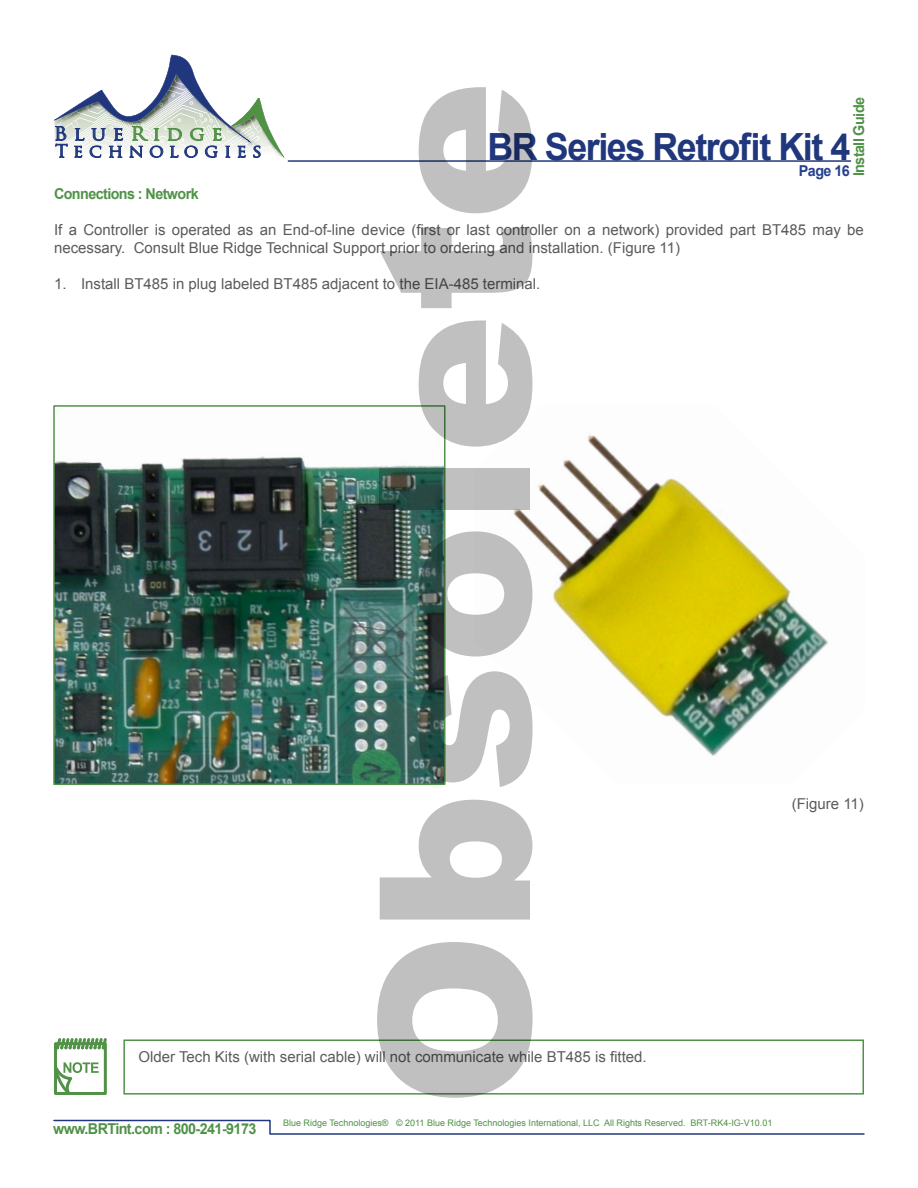
<style>
.page{position:relative;width:918px;height:1188px;background:#fff}
.page>*{position:absolute;margin:0;border:0;box-sizing:border-box;transform-origin:0 0}
.t1{font:900 210px "Arial";color:rgb(0 0 0/.25)}
.t2{font:700 37.5px "Arial";letter-spacing:-.04em;color:#20377e;scale:.96 1}
.t3{font:18.45px "Trajan Pro";letter-spacing:.315em;color:#509147;scale:1.11 1}
.t4{font:17.4px "Trajan Pro";letter-spacing:.285em;color:#20377e;scale:1.05 1}
.t5{font:15px/18px "Arial";color:#5a5b5d}
.t6{font:700 15px "Arial";letter-spacing:-.04em;color:#509248;scale:.96 1}
.t7{font:700 15px "Arial";letter-spacing:-.04em;color:#25408f;scale:.96 1}
.t8{font:9px "Arial";color:#509146}
.s1{color:#20377e}
</style>
<div class="page">
<svg style="left:54px;top:55px;width:231px;height:103px"></svg>
<svg style="left:53px;top:1119px;width:812px;height:16px"></svg>
<hr style="left:288px;top:160px;width:563px;height:2px;background:#20377e">
<div style="left:54px;top:1042px;width:53px;height:53px;border:3px solid #519248"></div>
<svg style="left:54px;top:1062px;width:45px;height:33px"></svg>
<svg style="left:54px;top:1038px;width:53px;height:13px"></svg>
<div style="left:123px;top:1040px;width:741px;height:55px;border:2px solid #509248"></div>
<img style="left:56px;top:456px;width:387px;height:326px">
<div style="left:53px;top:405px;width:393px;height:380px;border:2px solid #509248"></div>
<img style="left:513px;top:435px;width:316px;height:321px">
<h1 class="t1" style="left:303px;top:1107px;width:1028px;rotate:-90deg">Obsolete</h1>
<p class="t6" style="left:849px;top:176px;width:84px;rotate:-90deg">Install Guide</p>
<p class="t3" style="left:54px;top:122px;width:154px"><span class="s1">Blu e</span>Rid g e</p>
<p class="t4" style="left:55px;top:140px;width:198px">Te c hnolo g ie s</p>
<h2 class="t2" style="left:487px;top:122px;width:380px">BR Series Retrofit Kit 4</h2>
<p class="t7" style="left:799px;top:160px;width:54px">Page 16</p>
<p class="t6" style="left:54px;top:184px;width:152px">Connections : Network</p>
<p class="t5" style="left:54px;top:221px;width:811px">If a Controller is operated as an End-of-line device (first or last controller on a network) provided part BT485 may be necessary. Consult Blue Ridge Technical Support prior to ordering and installation. (Figure 11)</p>
<p class="t5" style="left:54px;top:275px;width:488px">1. Install BT485 in plug labeled BT485 adjacent to the EIA-485 terminal.</p>
<p class="t5" style="left:792px;top:795px;width:74px">(Figure 11)</p>
<p class="t5" style="left:139px;top:1048px;width:510px">Older Tech Kits (with serial cable) will not communicate while BT485 is fitted.</p>
<p class="t6" style="left:53px;top:1119px;width:213px">www.BRTint.com : 800-241-9173</p>
<p class="t8" style="left:283px;top:1117px;width:491px">Blue Ridge Technologies® © 2011 Blue Ridge Technologies International, LLC All Rights Reserved. BRT-RK4-IG-V10.01</p>
</div>
